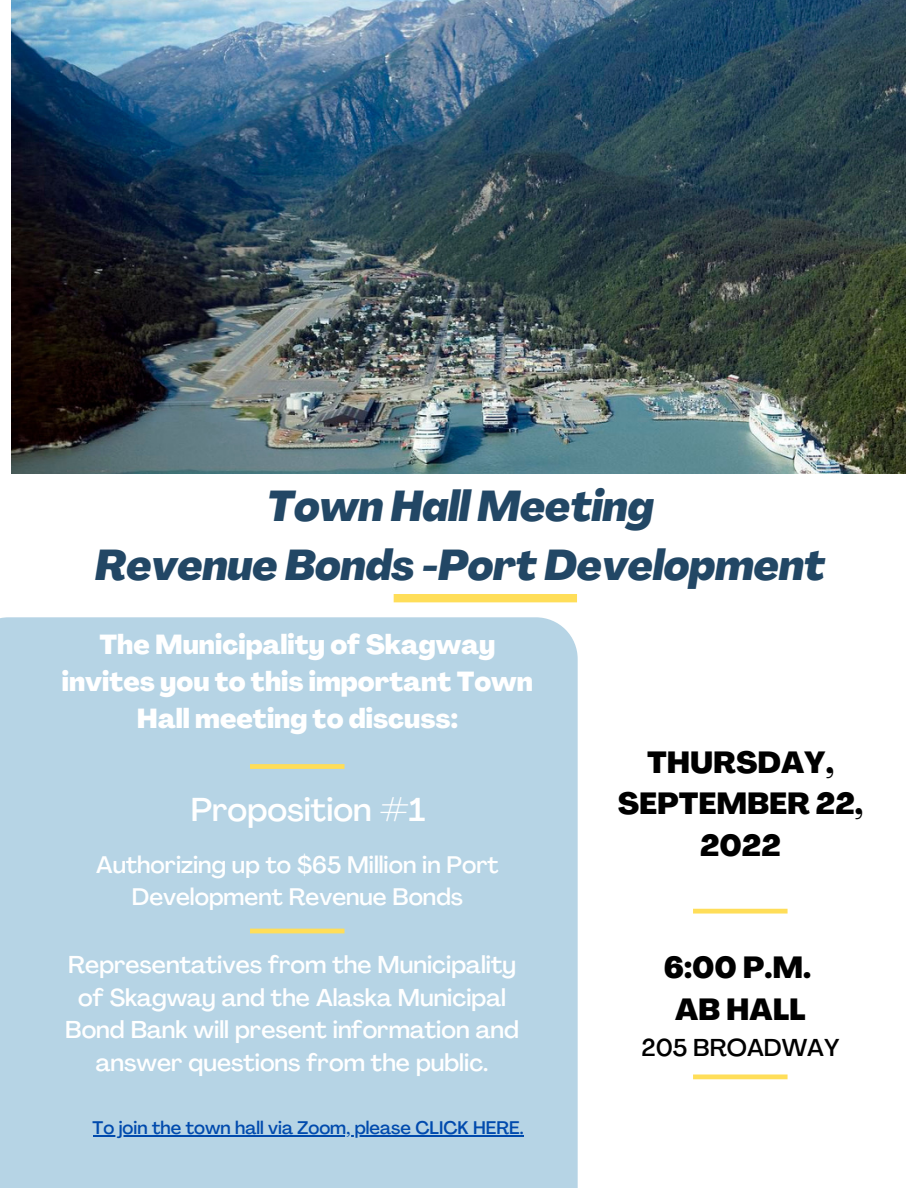
<style>
.page{position:relative;width:918px;height:1188px;background:#fff}
.page>*{position:absolute;margin:0;border:0;box-sizing:border-box;transform-origin:0 0}
.t1{font:italic 800 42.45px/58.9px "Agrandir";color:#224765;text-align:center}
.t2{font:500 32.7px "Agrandir";color:#fff}
.t3{font:800 30.15px/41.7px "Agrandir";color:#000;text-align:center}
.t4{font:800 27.15px/37.2px "Agrandir";color:#fff;text-align:center}
.t5{font:500 24.15px/32.7px "Agrandir";color:#fff;text-align:center}
.t6{font:500 24.15px "Agrandir";color:#000}
.t7{font:500 23.7px/32.7px "Agrandir";color:#fff;text-align:center}
.t8{font:500 18px "Agrandir";color:#004aad}
</style>
<div class="page">
<img style="left:12px;top:0;width:894px;height:474px">
<div style="left:394px;top:594px;width:183px;height:9px;background:#ffde59"></div>
<div style="left:0;top:617px;width:578px;height:571px;background:#b6d4e5"></div>
<hr style="left:693px;top:909px;width:95px;height:4px;background:#ffde59">
<hr style="left:693px;top:1075px;width:95px;height:4px;background:#ffde59">
<hr style="left:250px;top:929px;width:95px;height:4px;background:#ffde59">
<div style="left:250px;top:764px;width:95px;height:5px;background:#ffde59"></div>
<hr style="left:93px;top:1135px;width:431px;height:2px;background:#004aad">
<h1 class="t1" style="left:95px;top:481px;width:732px">Town Hall Meeting<br>Revenue Bonds -Port Development</h1>
<p class="t4" style="left:62px;top:629px;width:473px">The Municipality of Skagway invites you to this important Town<br>Hall meeting to discuss:</p>
<h2 class="t2" style="left:191px;top:797px;width:236px">Proposition #1</h2>
<p class="t7" style="left:96px;top:850px;width:404px">Authorizing up to $65 Million in Port<br>Development Revenue Bonds</p>
<p class="t5" style="left:65px;top:951px;width:455px">Representatives from the Municipality of Skagway and the Alaska Municipal Bond Bank will present information and answer questions from the public.</p>
<p class="t8" style="left:93px;top:1121px;width:432px">To join the town hall via Zoom, please CLICK HERE.</p>
<p class="t3" style="left:618px;top:744px;width:247px">THURSDAY,<br>SEPTEMBER 22,<br>2022</p>
<p class="t3" style="left:664px;top:950px;width:149px">6:00 P.M.<br>AB HALL</p>
<p class="t6" style="left:641px;top:1038px;width:200px">205 BROADWAY</p>
</div>
